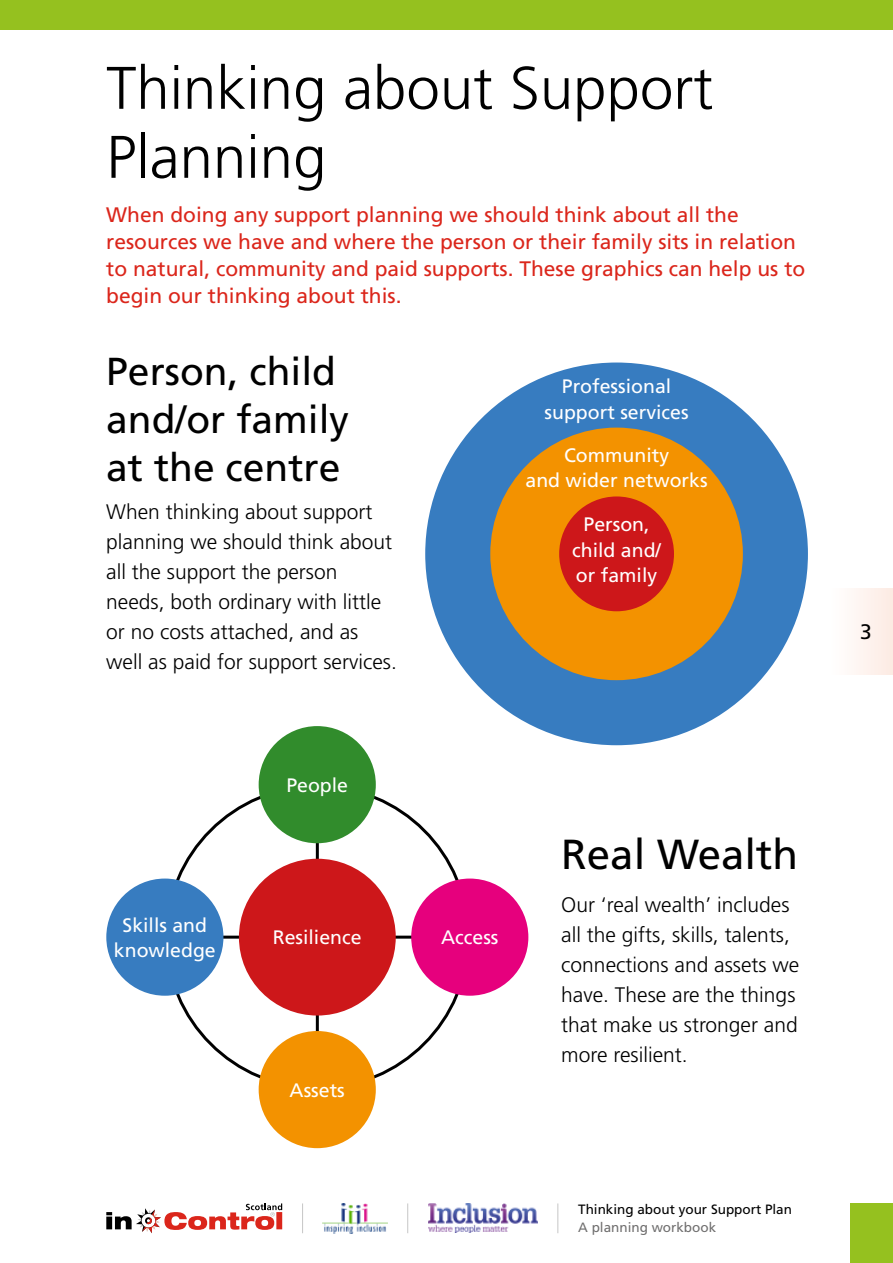
<style>
.page{position:relative;width:893px;height:1263px;background:#fff}
.page>*{position:absolute;margin:0;border:0;box-sizing:border-box;transform-origin:0 0}
.t1{font:300 60px/69px "Frutiger";color:#000}
.Body_14_20{font:42px "Frutiger";color:#000}
.t2{font:39px/48px "Frutiger";color:#000}
.Body_14_20-2{font:300 21px/30px "Frutiger";color:#000}
.H1_strap{font:21px/27px "Frutiger";color:#db261b}
.t3{font:21px "Frutiger";color:#000}
._13_18_Chart_text_WH{font:19.5px/25.5px "Frutiger";color:#fff;text-align:center}
.t4{font:13.5px "Frutiger";color:#000}
.t5{font:13.5px "Frutiger";color:#706f6f}
</style>
<div class="page">
<div style="left:829px;top:589px;width:64px;height:85px;background:linear-gradient(to right,#fff,#fcebe3)"></div>
<img style="left:428px;top:1204px;width:109px;height:29px">
<svg style="left:106px;top:1203px;width:176px;height:30px"></svg>
<hr style="left:302px;top:1203px;width:1px;height:30px;background:#c6c6c6">
<hr style="left:407px;top:1203px;width:1px;height:30px;background:#c6c6c6">
<hr style="left:557px;top:1203px;width:1px;height:30px;background:#c6c6c6">
<img style="left:323px;top:1203px;width:64px;height:30px">
<div style="left:0;top:0;width:893px;height:30px;background:#95c11f"></div>
<div style="left:850px;top:1203px;width:43px;height:60px;background:#95c11f"></div>
<div style="left:425px;top:362px;width:383px;height:383px;background:#377cc0;border-radius:50%"></div>
<div style="left:490px;top:428px;width:253px;height:252px;background:#f39200;border-radius:50%"></div>
<div style="left:559px;top:496px;width:115px;height:115px;background:#cd171a;border-radius:50%"></div>
<hr style="left:155px;top:936px;width:324px;height:3px;background:#000">
<hr style="left:316px;top:775px;width:3px;height:324px;background:#000">
<div style="left:106px;top:878px;width:117px;height:118px;background:#377cc0;border-radius:50%"></div>
<div style="left:259px;top:726px;width:117px;height:117px;background:#318c2c;border-radius:50%"></div>
<div style="left:259px;top:1031px;width:117px;height:117px;background:#f39200;border-radius:50%"></div>
<div style="left:239px;top:859px;width:157px;height:156px;background:#cd171a;border-radius:50%"></div>
<div style="left:411px;top:878px;width:117px;height:118px;background:#e6007d;border-radius:50%"></div>
<h1 class="t1" style="left:106px;top:54px;width:608px">Thinking about Support<br>Planning</h1>
<p class="H1_strap" style="left:106px;top:201px;width:700px">When doing any support planning we should think about all the resources we have and where the person or their family sits in relation to natural, community and paid supports. These graphics can help us to begin our thinking about this.</p>
<h2 class="t2" style="left:106px;top:347px;width:244px">Person, child and/or family at the centre</h2>
<p class="Body_14_20-2" style="left:106px;top:497px;width:292px">When thinking about support planning we should think about all the support the person needs, both ordinary with little or no costs attached, and as well as paid for support services.</p>
<p class="_13_18_Chart_text_WH" style="left:544px;top:374px;width:146px">Professional support services</p>
<p class="_13_18_Chart_text_WH" style="left:526px;top:442px;width:184px">Community<br>and wider networks</p>
<p class="_13_18_Chart_text_WH" style="left:572px;top:512px;width:90px">Person, child and/ or family</p>
<p class="_13_18_Chart_text_WH" style="left:114px;top:912px;width:103px">Skills and knowledge</p>
<p class="_13_18_Chart_text_WH" style="left:286px;top:772px;width:63px">People</p>
<p class="_13_18_Chart_text_WH" style="left:273px;top:925px;width:90px">Resilience</p>
<p class="_13_18_Chart_text_WH" style="left:441px;top:925px;width:59px">Access</p>
<p class="_13_18_Chart_text_WH" style="left:290px;top:1077px;width:57px">Assets</p>
<p class="Body_14_20" style="left:561px;top:830px;width:238px">Real Wealth</p>
<p class="Body_14_20-2" style="left:561px;top:890px;width:240px">Our ‘real wealth’ includes all the gifts, skills, talents, connections and assets we have. These are the things that make us stronger and more resilient.</p>
<p class="t4" style="left:578px;top:1201px;width:215px">Thinking about your Support Plan</p>
<p class="t5" style="left:578px;top:1219px;width:140px">A planning workbook</p>
<p class="t3" style="left:860px;top:620px;width:13px">3</p>
</div>
